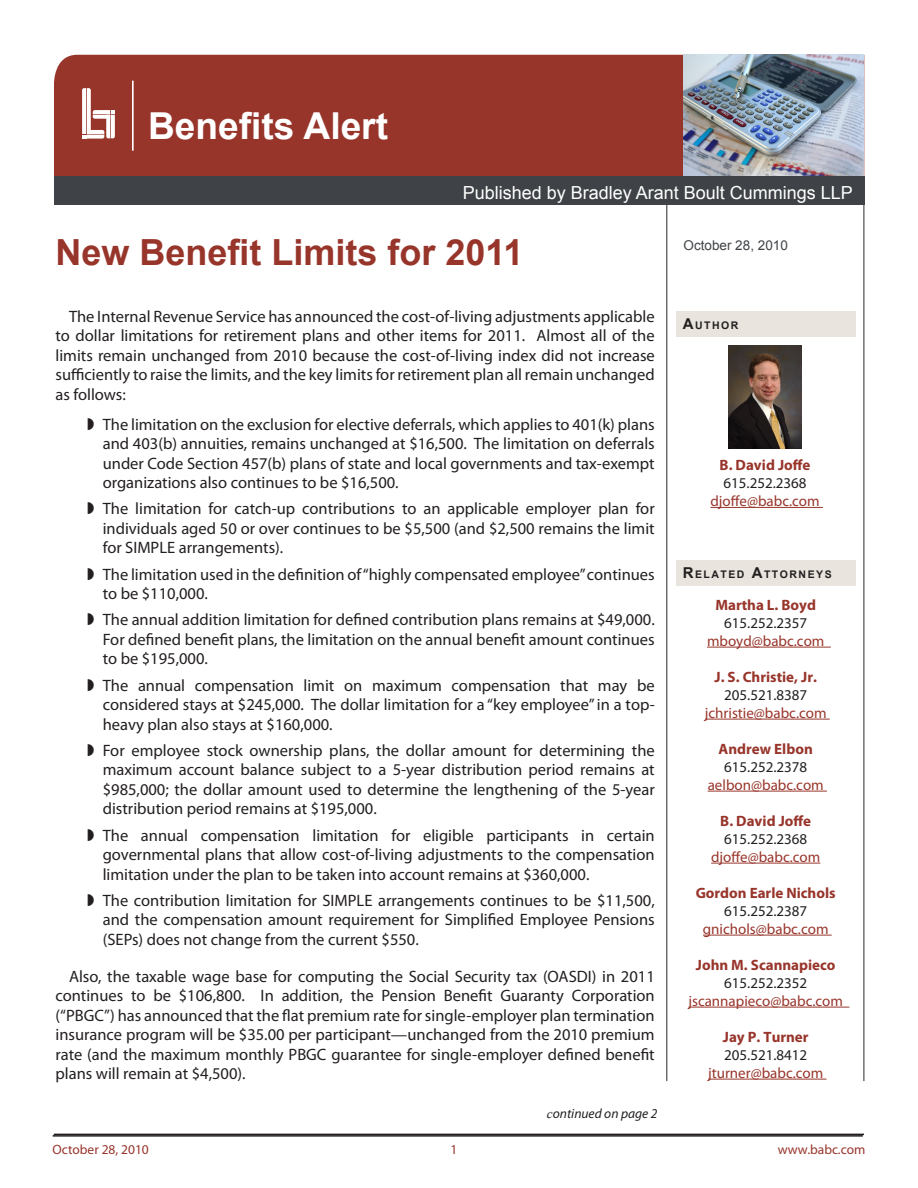
<style>
.page{position:relative;width:918px;height:1188px;background:#fff}
.page>*{position:absolute;margin:0;border:0;box-sizing:border-box;transform-origin:0 0}
.t1{font:700 37.2px "Arial";color:#fff}
.t2{font:700 36px "Arial";color:#98352b}
.t3{font:18px "Arial";color:#fff}
.t4{font:16.5px/19.5px "Myriad Pro";color:#231f20;text-align:justify}
.In_This_Issue__Artic{font:15px "Myriad Pro";color:#98352b}
.In_This_Issue__Artic-2{font:700 15px "Myriad Pro";color:#98352b}
.In_This_Issue__Artic-3{font:15px "Myriad Pro";color:#231f20}
.t5{font:13.5px "Myriad Pro";color:#98352b}
.t6{font:italic 13.5px "Myriad Pro";color:#231f20}
.Date{font:13.5px "Arial";color:#3f4347}
.In_This_Issue__Heade{font:700 10.5px "Arial";letter-spacing:.145em;color:#231f20}
.s1{font-family:"Times New Roman"}
.s2{font-size:15px}
</style>
<div class="page">
<hr style="left:666px;top:204px;width:1px;height:877px;background:#3f4347">
<div style="left:54px;top:55px;width:810px;height:121px;background:#98352b"></div>
<img style="left:683px;top:55px;width:180px;height:121px">
<hr style="left:132px;top:81px;width:2px;height:70px;background:#fff">
<svg style="left:82px;top:88px;width:33px;height:51px"></svg>
<div style="left:54px;top:176px;width:810px;height:28px;background:#3f4347"></div>
<hr style="left:863px;top:203px;width:1px;height:878px;background:#3f4347">
<hr style="left:710px;top:507px;width:113px;height:1px;background:#98352b">
<img style="left:728px;top:346px;width:74px;height:103px">
<div style="left:676px;top:311px;width:179px;height:26px;background:#e9e5de"></div>
<hr style="left:54px;top:1134px;width:810px;height:1px;background:#231f20">
<div style="left:676px;top:560px;width:179px;height:26px;background:#e9e5de"></div>
<hr style="left:707px;top:647px;width:124px;height:1px;background:#98352b">
<hr style="left:705px;top:719px;width:125px;height:1px;background:#98352b">
<hr style="left:708px;top:791px;width:119px;height:1px;background:#98352b">
<hr style="left:711px;top:863px;width:109px;height:1px;background:#98352b">
<hr style="left:703px;top:935px;width:129px;height:1px;background:#98352b">
<hr style="left:688px;top:1007px;width:161px;height:1px;background:#98352b">
<hr style="left:708px;top:1079px;width:119px;height:1px;background:#98352b">
<hr style="left:53px;top:1135px;width:810px;height:2px;background:#231f20">
<p class="t1" style="left:148px;top:101px;width:242px">Benefits Alert</p>
<p class="t3" style="left:463px;top:181px;width:392px">Published by Bradley Arant Boult Cummings LLP</p>
<p class="Date" style="left:684px;top:237px;width:106px">October 28, 2010</p>
<p class="t2" style="left:56px;top:229px;width:470px">New Benefit Limits for 2011</p>
<p class="t4" style="left:56px;top:306px;width:601px;text-indent:14px">The Internal Revenue Service has announced the cost-of-living adjustments applicable to dollar limitations for retirement plans and other items for 2011. Almost all of the limits remain unchanged from 2010 because the cost-of-living index did not increase sufficiently to raise the limits, and the key limits for retirement plan all remain unchanged as follows:</p>
<p class="t4" style="left:103px;top:414px;width:554px">The limitation on the exclusion for elective deferrals, which applies to 401(k) plans and 403(b) annuities, remains unchanged at $16,500. The limitation on deferrals under Code Section 457(b) plans of state and local governments and tax-exempt organizations also continues to be $16,500.</p>
<p class="t4" style="left:103px;top:499px;width:554px">The limitation for catch-up contributions to an applicable employer plan for individuals aged 50 or over continues to be $5,500 (and $2,500 remains the limit for SIMPLE arrangements).</p>
<p class="t4" style="left:103px;top:564px;width:554px">The limitation used in the definition of “highly compensated employee” continues to be $110,000.</p>
<p class="t4" style="left:103px;top:610px;width:553px">The annual addition limitation for defined contribution plans remains at $49,000.<br>For defined benefit plans, the limitation on the annual benefit amount continues to be $195,000.</p>
<p class="t4" style="left:103px;top:675px;width:554px">The annual compensation limit on maximum compensation that may be considered stays at $245,000. The dollar limitation for a “key employee” in a top&shy;heavy plan also stays at $160,000.</p>
<p class="t4" style="left:103px;top:740px;width:554px">For employee stock ownership plans, the dollar amount for determining the maximum account balance subject to a 5-year distribution period remains at $985,000; the dollar amount used to determine the lengthening of the 5-year distribution period remains at $195,000.</p>
<p class="t4" style="left:103px;top:825px;width:553px">The annual compensation limitation for eligible participants in certain governmental plans that allow cost-of-living adjustments to the compensation limitation under the plan to be taken into account remains at $360,000.</p>
<p class="t4" style="left:103px;top:890px;width:553px">The contribution limitation for SIMPLE arrangements continues to be $11,500, and the compensation amount requirement for Simplified Employee Pensions (SEPs) does not change from the current $550.</p>
<p class="t4" style="left:56px;top:966px;width:601px;text-indent:14px">Also, the taxable wage base for computing the Social Security tax (OASDI) in 2011 continues to be $106,800. In addition, the Pension Benefit Guaranty Corporation (“PBGC”) has announced that the flat premium rate for single-employer plan termination insurance program will be $35.00 per participant—unchanged from the 2010 premium rate (and the maximum monthly PBGC guarantee for single-employer defined benefit plans will remain at $4,500).</p>
<p class="t6" style="left:547px;top:1105px;width:112px"><span class="s1">c</span>ontinued on page 2</p>
<p class="In_This_Issue__Heade" style="left:683px;top:319px;width:57px"><span class="s2">A</span>UTHOR</p>
<p class="In_This_Issue__Artic-2" style="left:720px;top:455px;width:92px">B. David Joffe</p>
<p class="In_This_Issue__Artic-3" style="left:723px;top:474px;width:85px">615.252.2368</p>
<p class="In_This_Issue__Artic" style="left:710px;top:492px;width:111px">djoffe@babc.com</p>
<p class="In_This_Issue__Heade" style="left:683px;top:568px;width:151px"><span class="s2">R</span>ELATED <span class="s2">A</span>TTORNEYS</p>
<p class="In_This_Issue__Artic-2" style="left:715px;top:595px;width:102px">Martha L. Boyd</p>
<p class="In_This_Issue__Artic-3" style="left:724px;top:613px;width:85px">615.252.2357</p>
<p class="In_This_Issue__Artic" style="left:707px;top:631px;width:119px">mboyd@babc.com</p>
<p class="In_This_Issue__Artic-2" style="left:715px;top:667px;width:104px">J. S. Christie, Jr.</p>
<p class="In_This_Issue__Artic-3" style="left:724px;top:685px;width:85px">205.521.8387</p>
<p class="In_This_Issue__Artic" style="left:705px;top:703px;width:123px">jchristie@babc.com</p>
<p class="In_This_Issue__Artic-2" style="left:719px;top:739px;width:96px">Andrew Elbon</p>
<p class="In_This_Issue__Artic-3" style="left:724px;top:757px;width:85px">615.252.2378</p>
<p class="In_This_Issue__Artic" style="left:708px;top:775px;width:118px">aelbon@babc.com</p>
<p class="In_This_Issue__Artic-2" style="left:720px;top:811px;width:92px">B. David Joffe</p>
<p class="In_This_Issue__Artic-3" style="left:724px;top:829px;width:85px">615.252.2368</p>
<p class="In_This_Issue__Artic" style="left:711px;top:847px;width:111px">djoffe@babc.com</p>
<p class="In_This_Issue__Artic-2" style="left:696px;top:883px;width:142px">Gordon Earle Nichols</p>
<p class="In_This_Issue__Artic-3" style="left:724px;top:901px;width:85px">615.252.2387</p>
<p class="In_This_Issue__Artic" style="left:703px;top:919px;width:127px">gnichols@babc.com</p>
<p class="In_This_Issue__Artic-2" style="left:696px;top:955px;width:141px">John M. Scannapieco</p>
<p class="In_This_Issue__Artic-3" style="left:724px;top:973px;width:85px">615.252.2352</p>
<p class="In_This_Issue__Artic" style="left:688px;top:991px;width:156px">jscannapieco@babc.com</p>
<p class="In_This_Issue__Artic-2" style="left:723px;top:1027px;width:87px">Jay P. Turner</p>
<p class="In_This_Issue__Artic-3" style="left:724px;top:1045px;width:85px">205.521.8412</p>
<p class="In_This_Issue__Artic" style="left:708px;top:1063px;width:117px">jturner@babc.com</p>
<p class="t5" style="left:53px;top:1142px;width:98px">October 28, 2010</p>
<p class="t5" style="left:451px;top:1142px;width:8px">1</p>
<p class="t5" style="left:778px;top:1142px;width:89px">www.babc.com</p>
</div>
